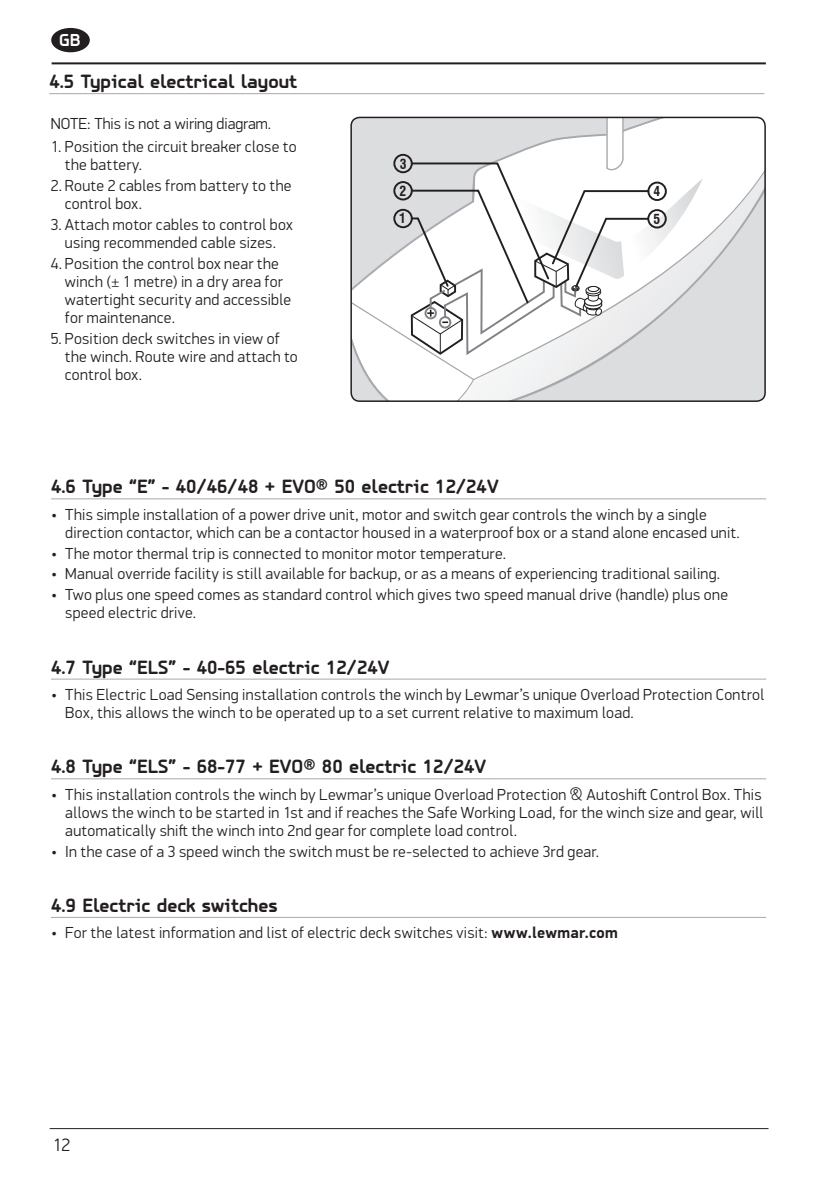
<style>
.page{position:relative;width:840px;height:1191px;background:#fff}
.page>*{position:absolute;margin:0;border:0;box-sizing:border-box;transform-origin:0 0}
.Sub_header{font:700 20px "PF Isotext Pro";color:#231f20}
.t1{font:300 18px "PF Din Display Pro";color:#231f20}
.t2{font:700 18px "PF Isotext Pro";color:#fff}
.Body_Copy{font:300 16px/18px "PF Din Display Pro";letter-spacing:.02em;color:#231f20}
.Body_Copy-2{font:300 16px "PF Din Display Pro";color:#231f20}
.t3{font:700 condensed 13.6px/27.4px "Swiss 721 BT";color:#231f20;text-align:justify}
.s1{font-weight:700}
</style>
<div class="page">
<hr style="left:52px;top:62px;width:713px;height:2px;background:#231f20">
<hr style="left:50px;top:1128px;width:718px;height:1px;background:#231f20">
<div style="left:51px;top:28px;width:39px;height:24px;background:#231f20;border-radius:50%"></div>
<svg style="left:351px;top:117px;width:413px;height:284px"></svg>
<div style="left:350px;top:117px;width:415px;height:285px;border:2px solid #231f20;border-radius:9px"></div>
<hr style="left:51px;top:498px;width:714px;height:1px;background:#a8a9ad">
<hr style="left:51px;top:678px;width:714px;height:1px;background:#a8a9ad">
<hr style="left:51px;top:778px;width:714px;height:1px;background:#a8a9ad">
<hr style="left:51px;top:917px;width:714px;height:1px;background:#a8a9ad">
<hr style="left:49px;top:93px;width:715px;height:1px;background:#a8a9ad">
<p class="t2" style="left:59px;top:29px;width:23px">GB</p>
<p class="Sub_header" style="left:49px;top:70px;width:249px">4.5 Typical electrical layout</p>
<p class="Body_Copy-2" style="left:51px;top:114px;width:222px">NOTE: This is not a wiring diagram.</p>
<p class="Body_Copy" style="left:65px;top:138px;width:233px;text-indent:-14px">1. Position the circuit breaker close to the battery.</p>
<p class="Body_Copy" style="left:65px;top:177px;width:228px;text-indent:-14px">2. Route 2 cables from battery to the control box.</p>
<p class="Body_Copy" style="left:51px;top:216px;width:243px;text-align:center">3. Attach motor cables to control box using recommended cable sizes.</p>
<p class="Body_Copy" style="left:65px;top:255px;width:227px;text-indent:-14px">4. Position the control box near the winch (± 1 metre) in a dry area for watertight security and accessible for maintenance.</p>
<p class="Body_Copy" style="left:65px;top:329px;width:234px;text-indent:-14px">5. Position deck switches in view of the winch. Route wire and attach to control box.</p>
<p class="t3" style="left:399px;top:150px;width:9px">3<br>2<br>1</p>
<p class="t3" style="left:653px;top:177px;width:8px">4</p>
<p class="t3" style="left:653px;top:205px;width:8px">5</p>
<p class="Sub_header" style="left:51px;top:475px;width:449px">4.6 Type “E” - 40/46/48 + EVO® 50 electric 12/24V</p>
<p class="Body_Copy" style="left:65px;top:505px;width:675px;text-indent:-14px">• This simple installation of a power drive unit, motor and switch gear controls the winch by a single direction contactor, which can be a contactor housed in a waterproof box or a stand alone encased unit.</p>
<p class="Body_Copy" style="left:51px;top:544px;width:456px">• The motor thermal trip is connected to monitor motor temperature.</p>
<p class="Body_Copy" style="left:51px;top:565px;width:670px">• Manual override facility is still available for backup, or as a means of experiencing traditional sailing.</p>
<p class="Body_Copy" style="left:65px;top:586px;width:663px;text-indent:-14px">• Two plus one speed comes as standard control which gives two speed manual drive (handle) plus one speed electric drive.</p>
<p class="Sub_header" style="left:51px;top:655px;width:339px">4.7 Type “ELS” - 40-65 electric 12/24V</p>
<p class="Body_Copy" style="left:65px;top:686px;width:700px;text-indent:-14px">• This Electric Load Sensing installation controls the winch by Lewmar’s unique Overload Protection Control<br>Box, this allows the winch to be operated up to a set current relative to maximum load.</p>
<p class="Sub_header" style="left:51px;top:755px;width:436px">4.8 Type “ELS” - 68-77 + EVO® 80 electric 12/24V</p>
<p class="Body_Copy" style="left:65px;top:785px;width:699px;text-indent:-14px">• This installation controls the winch by Lewmar’s unique Overload Protection &amp; Autoshift Control Box. This allows the winch to be started in 1st and if reaches the Safe Working Load, for the winch size and gear, will automatically shift the winch into 2nd gear for complete load control.</p>
<p class="Body_Copy" style="left:51px;top:842px;width:549px">• In the case of a 3 speed winch the switch must be re-selected to achieve 3rd gear.</p>
<p class="Sub_header" style="left:51px;top:893px;width:228px">4.9 Electric deck switches</p>
<p class="Body_Copy" style="left:51px;top:924px;width:568px">• For the latest information and list of electric deck switches visit: <span class="s1">www.lewmar.com</span></p>
<p class="t1" style="left:53px;top:1134px;width:19px">12</p>
</div>
